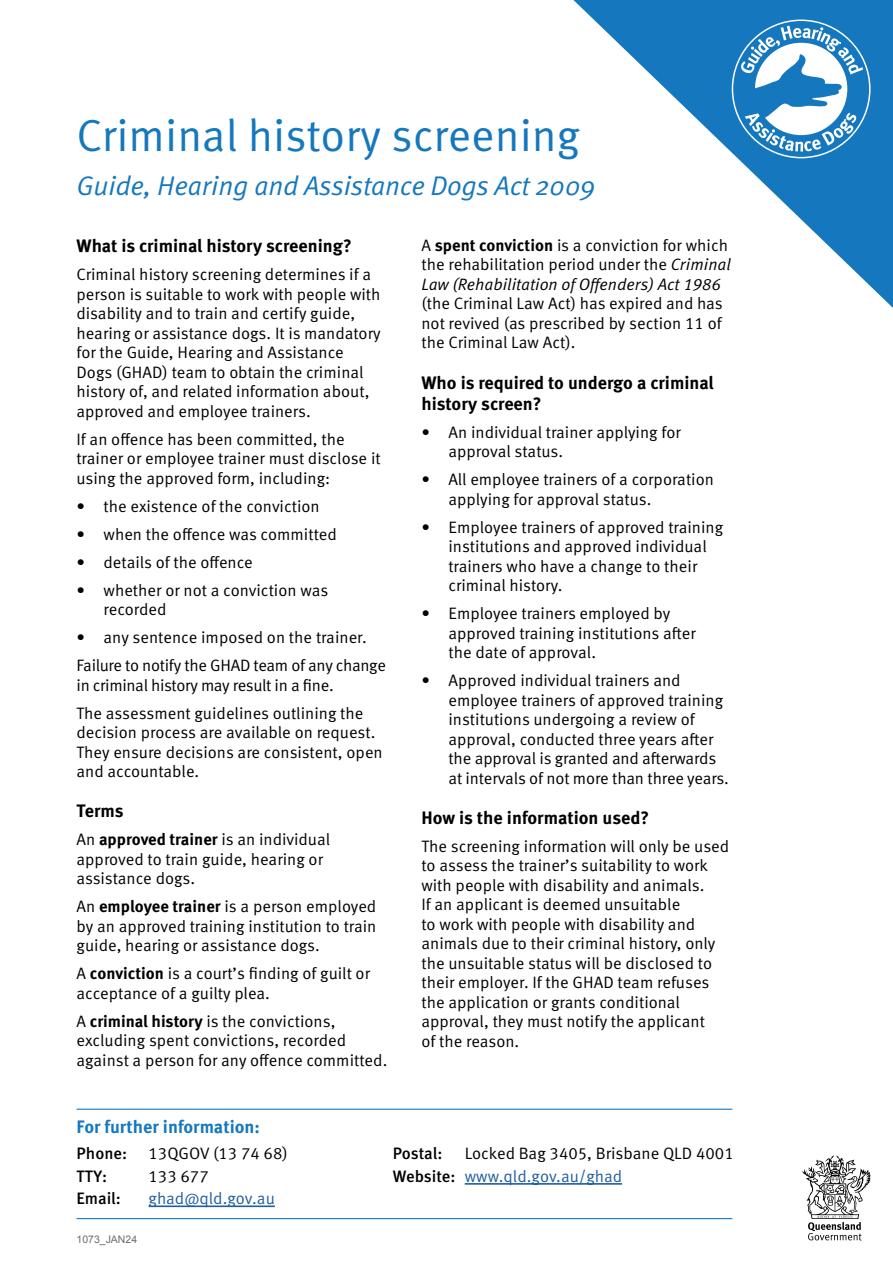
<style>
.page{position:relative;width:893px;height:1263px;background:#fff}
.page>*{position:absolute;margin:0;border:0;box-sizing:border-box;transform-origin:0 0}
.t1{font:45px "Meta Pro Norm";color:#1578be}
.t2{font:27px "Meta Pro Norm Ita";letter-spacing:-.01em;color:#1578be}
.t3{font:700 18px/21px "Meta Pro";color:#000}
.t4{font:700 18px "Meta Pro";color:#1578be}
.t5{font:16.5px/19.5px "Meta Pro Norm";color:#000}
.t6{font:16.5px/28px "Meta Pro Norm";letter-spacing:-.02em;color:#000}
.t7{font:16.5px "Meta Pro Norm Ita";color:#000}
.t8{font:500 16.5px "Meta Pro";color:#000}
.t9{font:16.5px "Meta Pro Norm";color:#215e9e}
.t10{font:10.5px "Arial";color:#6d6e71}
.s1{font-family:"Meta Pro";font-weight:700}
.s2{font-family:"Meta Pro Norm Ita"}
.s3{font-style:inherit}
.s4{font-family:"Meta Pro";font-weight:500}
.s5{color:#215e9e}
</style>
<div class="page">
<svg style="left:802px;top:1155px;width:69px;height:85px"></svg>
<svg style="left:573px;top:0;width:320px;height:308px"></svg>
<svg style="left:732px;top:20px;width:138px;height:138px"></svg>
<hr style="left:149px;top:1205px;width:126px;height:2px;background:#215e9e">
<hr style="left:77px;top:1108px;width:655px;height:2px;background:#1578be">
<hr style="left:77px;top:1218px;width:655px;height:1px;background:#1578be">
<hr style="left:465px;top:1183px;width:157px;height:2px;background:#215e9e">
<h1 class="t1" style="left:77px;top:101px;width:505px">Criminal history screening</h1>
<h2 class="t2" style="left:77px;top:165px;width:521px">Guide, Hearing and Assistance Dogs Act 2009</h2>
<p class="t3" style="left:77px;top:234px;width:277px">What is criminal history screening?</p>
<p class="t5" style="left:77px;top:264px;width:306px">Criminal history screening determines if a person is suitable to work with people with disability and to train and certify guide, hearing or assistance dogs. It is mandatory for the Guide, Hearing and Assistance Dogs (GHAD) team to obtain the criminal history of, and related information about, approved and employee trainers.</p>
<p class="t5" style="left:77px;top:428px;width:306px">If an offence has been committed, the trainer or employee trainer must disclose it using the approved form, including:</p>
<p class="t5" style="left:77px;top:495px;width:245px">• the existence of the conviction</p>
<p class="t5" style="left:77px;top:523px;width:262px">• when the offence was committed</p>
<p class="t5" style="left:77px;top:551px;width:178px">• details of the offence</p>
<p class="t5" style="left:104px;top:579px;width:226px;text-indent:-27px">• whether or not a conviction was recorded</p>
<p class="t6" style="left:77px;top:622px;width:311px">• any sentence imposed on the trainer.<br>Failure to notify the GHAD team of any change</p>
<p class="t5" style="left:77px;top:670px;width:288px;line-height:28px">in criminal history may result in a fine.<br>The assessment guidelines outlining the</p>
<p class="t5" style="left:77px;top:722px;width:308px">decision process are available on request.<br>They ensure decisions are consistent, open and accountable.</p>
<p class="t3" style="left:77px;top:799px;width:49px">Terms</p>
<p class="t5" style="left:77px;top:829px;width:255px">An <span class="s1">approved trainer</span> is an individual approved to train guide, hearing or assistance dogs.</p>
<p class="t5" style="left:77px;top:896px;width:301px;text-align:justify">An <span class="s1">employee trainer</span> is a person employed by an approved training institution to train guide, hearing or assistance dogs.</p>
<p class="t5" style="left:77px;top:963px;width:295px">A <span class="s1">conviction</span> is a court’s finding of guilt or acceptance of a guilty plea.</p>
<p class="t5" style="left:77px;top:1010px;width:312px">A <span class="s1">criminal history</span> is the convictions, excluding spent convictions, recorded against a person for any offence committed.</p>
<p class="t5" style="left:421px;top:234px;width:311px">A <span class="s1">spent conviction</span> is a conviction for which the rehabilitation period under the <span class="s2">Criminal</span></p>
<p class="t7" style="left:421px;top:272px;width:301px">Law (Rehabilitation of Offenders) Act 1986</p>
<p class="t5" style="left:421px;top:293px;width:303px;text-align:justify">(the Criminal Law Act) has expired and has not revived (as prescribed by section 11 of the Criminal Law Act).</p>
<p class="t3" style="left:421px;top:371px;width:294px">Who is required to undergo a criminal history screen?</p>
<p class="t5" style="left:448px;top:421px;width:234px;text-indent:-27px">• An individual trainer applying for approval status.</p>
<p class="t5" style="left:448px;top:469px;width:267px;text-indent:-27px">• All employee trainers of a corporation applying for approval status.</p>
<p class="t5" style="left:448px;top:516px;width:276px;text-indent:-27px">• Employee trainers of approved training institutions and approved individual trainers who have a change to their criminal history.</p>
<p class="t5" style="left:448px;top:603px;width:249px;text-indent:-27px">• Employee trainers employed by approved training institutions after the date of approval.</p>
<p class="t5" style="left:448px;top:670px;width:282px;text-indent:-27px">• Approved individual trainers and employee trainers of approved training institutions undergoing a review of approval, conducted three years after the approval is granted and afterwards at intervals of not more than three years.</p>
<p class="t3" style="left:421px;top:806px;width:229px">How is the information used?</p>
<p class="t5" style="left:421px;top:835px;width:309px">The screening information will only be used to assess the trainer’s suitability to work with people with disability and animals.<br>If an applicant is deemed unsuitable<br>to work with people with disability and animals due to their criminal history, only the unsuitable status will be disclosed to their employer. If the GHAD team refuses the application or grants conditional approval, they must notify the applicant<br>of the reason.</p>
<p class="t4" style="left:77px;top:1113px;width:185px">For further information:</p>
<p class="t8" style="left:77px;top:1141px;width:52px">Phone:</p>
<p class="t5" style="left:149px;top:1143px;width:141px">13QGOV (13 74 68)</p>
<p class="t8" style="left:77px;top:1163px;width:32px">TTY:</p>
<p class="t5" style="left:149px;top:1165px;width:62px">133 677</p>
<p class="t8" style="left:77px;top:1186px;width:46px">Email:</p>
<p class="t9" style="left:149px;top:1186px;width:128px">ghad@qld.gov.au</p>
<p class="t10" style="left:77px;top:1232px;width:62px">1073_<span class="s3">JAN24</span></p>
<p class="t8" style="left:393px;top:1141px;width:51px">Postal:</p>
<p class="t5" style="left:393px;top:1141px;width:343px;line-height:22.5px;text-indent:72px">Locked Bag 3405, Brisbane QLD 4001<br><span class="s4">Website:</span> <span class="s5">www.qld.gov.au/ghad</span></p>
</div>
